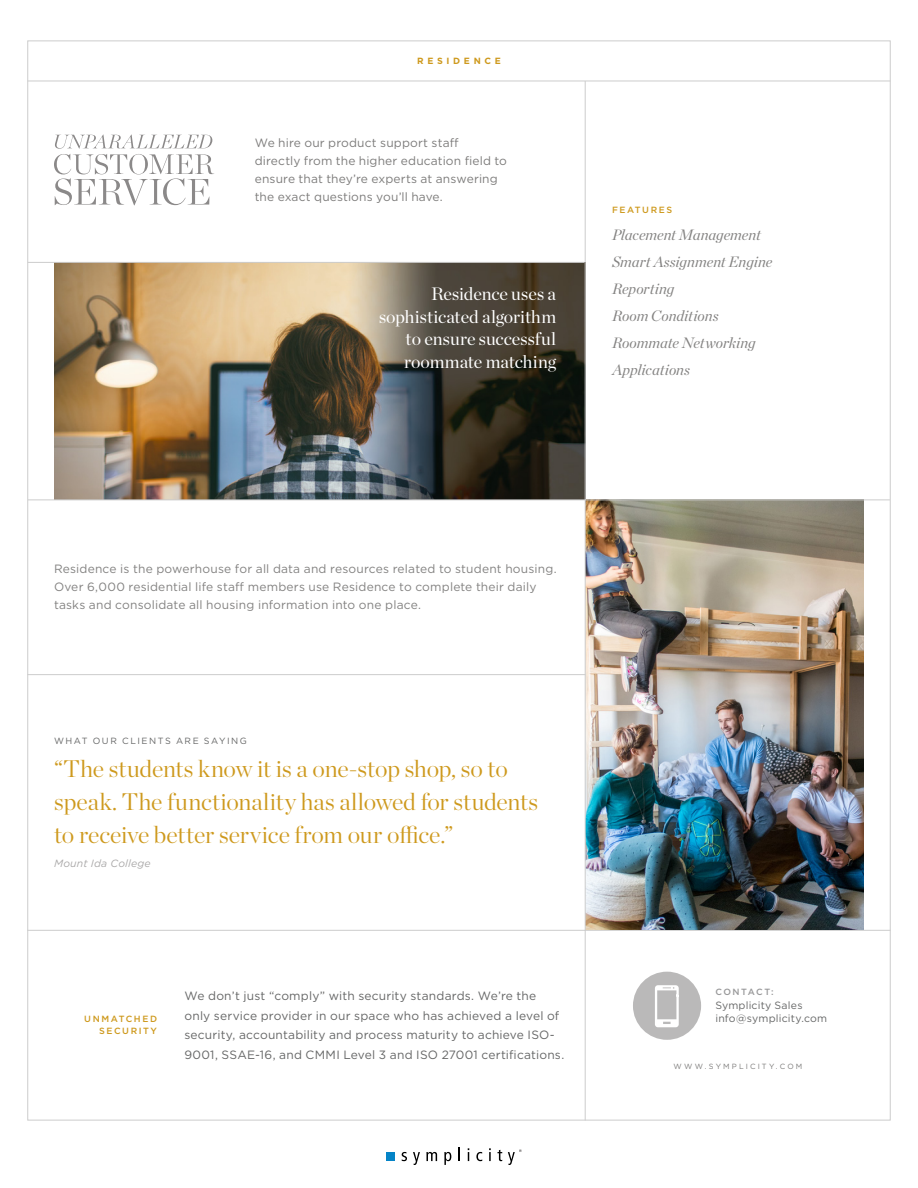
<style>
.page{position:relative;width:918px;height:1188px;background:#fff}
.page>*{position:absolute;margin:0;border:0;box-sizing:border-box;transform-origin:0 0}
.Body_Copy_w_Left_Jus{font:300 24px/33px "Chronicle Display";letter-spacing:-.005em;color:#ce991d}
.Main__Headline{font:18px/22.5px "Chronicle Display";color:#fff;text-align:right}
.Body_Copy_w_Indent{font:italic 15px "Chronicle Display";color:#838281}
.t1{font:12px/19.5px "Gotham";letter-spacing:.015em;color:#666767}
.Body_Copy_w_Indent-2{font:12px/18px "Gotham";letter-spacing:.015em;color:#838281}
.Body_Copy_w_Indent-3{font:12px/18px "Gotham";letter-spacing:.01em;color:#7d7c7b}
.t2{font:10.5px/13.5px "Gotham";letter-spacing:.015em;color:#666767}
.Body_Copy_w_Left_Jus-2{font:italic 10.5px "Gotham";letter-spacing:.02em;color:#aaa9a9}
.Body_Copy_w_Indent-4{font:500 9px/12px "Gotham";letter-spacing:.175em;color:#ce991d;text-align:right}
.t3{font:9px "Gotham";letter-spacing:.17em;color:#666767}
.t4{font:700 9px "Gotham";letter-spacing:.41em;color:#ce991d}
.t5{font:500 9px "Gotham";letter-spacing:.155em;color:#989899}
.t6{font:7.5px "Gotham";letter-spacing:.285em;color:#7c7b7a}
</style>
<div class="page">
<hr style="left:28px;top:81px;width:862px;height:1px;background:#ccc">
<div style="left:633px;top:972px;width:68px;height:68px;background:#bab9b9;border-radius:50%"></div>
<svg style="left:655px;top:985px;width:24px;height:42px"></svg>
<hr style="left:585px;top:930px;width:1px;height:191px;background:#ccc">
<hr style="left:27px;top:930px;width:864px;height:1px;background:#ccc">
<svg style="left:402px;top:1152px;width:5px;height:9px"></svg>
<svg style="left:413px;top:1152px;width:7px;height:13px"></svg>
<svg style="left:426px;top:1152px;width:11px;height:9px"></svg>
<svg style="left:444px;top:1152px;width:7px;height:13px"></svg>
<svg style="left:459px;top:1148px;width:1px;height:13px"></svg>
<svg style="left:468px;top:1148px;width:1px;height:13px"></svg>
<svg style="left:476px;top:1152px;width:6px;height:9px"></svg>
<svg style="left:489px;top:1148px;width:2px;height:13px"></svg>
<svg style="left:497px;top:1150px;width:5px;height:11px"></svg>
<svg style="left:508px;top:1149px;width:14px;height:16px"></svg>
<div style="left:387px;top:1152px;width:8px;height:9px;background:#0584c7"></div>
<img style="left:54px;top:262px;width:531px;height:238px">
<img style="left:586px;top:501px;width:278px;height:429px">
<svg style="left:54px;top:135px;width:160px;height:70px"></svg>
<hr style="left:585px;top:81px;width:1px;height:850px;background:#ccc">
<hr style="left:27px;top:674px;width:558px;height:1px;background:#ccc">
<hr style="left:28px;top:262px;width:556px;height:1px;background:#ccc">
<hr style="left:28px;top:500px;width:862px;height:1px;background:#ccc">
<p class="t4" style="left:417px;top:55px;width:85px">RESIDENCE</p>
<p class="Body_Copy_w_Indent-3" style="left:255px;top:133px;width:254px">We hire our product support staff directly from the higher education field to ensure that they’re experts at answering the exact questions you’ll have.</p>
<p class="Main__Headline" style="left:379px;top:281px;width:179px">Residence uses a sophisticated algorithm to ensure successful roommate matching</p>
<p class="Body_Copy_w_Indent-4" style="left:612px;top:204px;width:62px">FEATURES</p>
<p class="Body_Copy_w_Indent" style="left:612px;top:223px;width:150px">Placement Management</p>
<p class="Body_Copy_w_Indent" style="left:612px;top:250px;width:162px">Smart Assignment Engine</p>
<p class="Body_Copy_w_Indent" style="left:612px;top:277px;width:64px">Reporting</p>
<p class="Body_Copy_w_Indent" style="left:612px;top:304px;width:108px">Room Conditions</p>
<p class="Body_Copy_w_Indent" style="left:612px;top:331px;width:145px">Roommate Networking</p>
<p class="Body_Copy_w_Indent" style="left:612px;top:358px;width:80px">Applications</p>
<p class="Body_Copy_w_Indent-2" style="left:54px;top:559px;width:504px">Residence is the powerhouse for all data and resources related to student housing.<br>Over 6,000 residential life staff members use Residence to complete their daily tasks and consolidate all housing information into one place.</p>
<p class="t3" style="left:54px;top:735px;width:195px">WHAT OUR CLIENTS ARE SAYING</p>
<p class="Body_Copy_w_Left_Jus" style="left:54px;top:750px;width:486px">“The students know it is a one-stop shop, so to speak. The functionality has allowed for students to receive better service from our office.”</p>
<p class="Body_Copy_w_Left_Jus-2" style="left:54px;top:856px;width:98px">Mount Ida College</p>
<p class="Body_Copy_w_Indent-4" style="left:84px;top:1013px;width:74px">UNMATCHED<br>SECURITY</p>
<p class="t1" style="left:184px;top:986px;width:381px">We don’t just “comply” with security standards. We’re the only service provider in our space who has achieved a level of security, accountability and process maturity to achieve ISO-9001, SSAE-16, and CMMI Level 3 and ISO 27001 certifications.</p>
<p class="t5" style="left:715px;top:986px;width:60px">CONTACT:</p>
<p class="t2" style="left:715px;top:998px;width:113px">Symplicity Sales info@symplicity.com</p>
<p class="t6" style="left:674px;top:1061px;width:130px">WWW.SYMPLICITY.COM</p>
</div>
